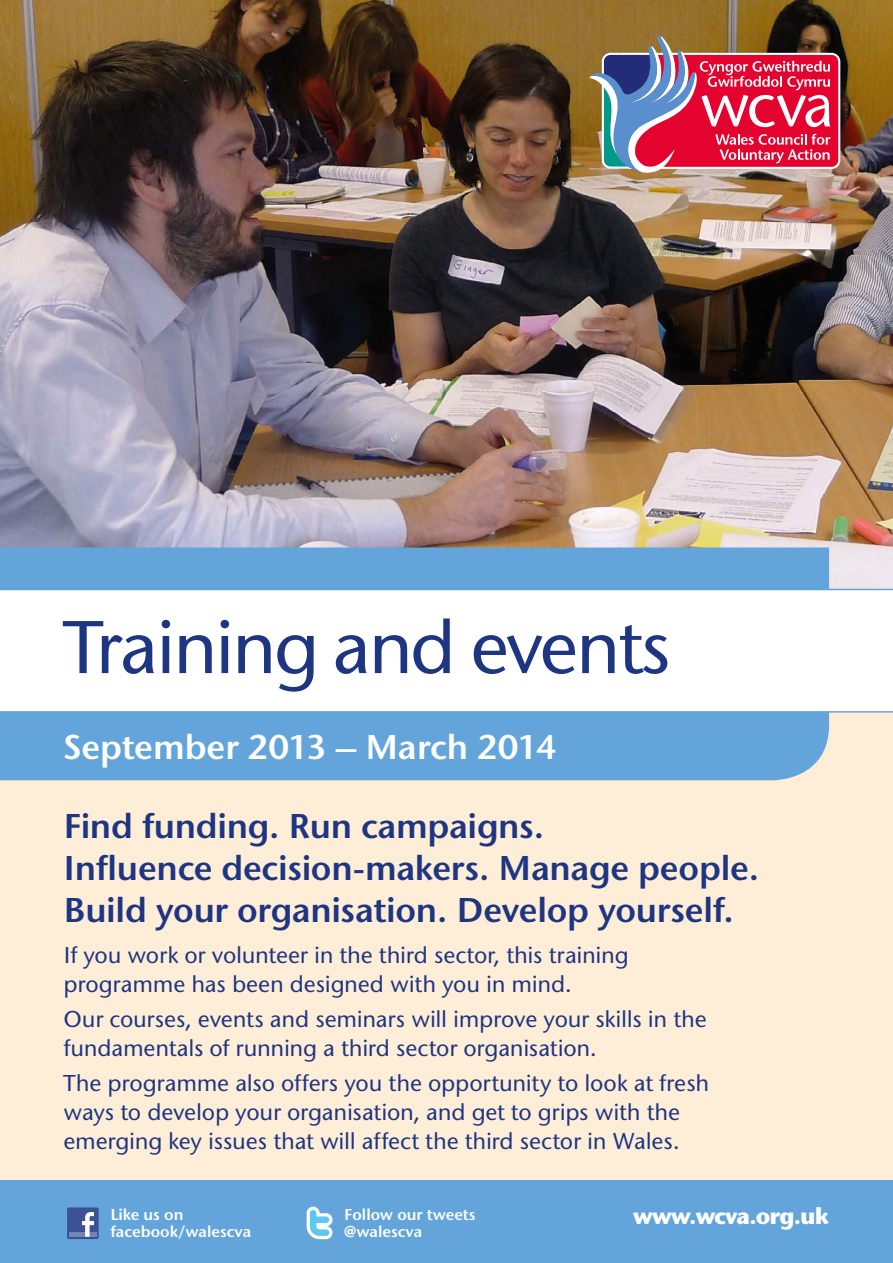
<style>
.page{position:relative;width:893px;height:1263px;background:#fff}
.page>*{position:absolute;margin:0;border:0;box-sizing:border-box;transform-origin:0 0}
.t1{font:500 78px "Stone Sans Itc T";letter-spacing:-.035em;color:#1e3582}
.t2{font:36px/42px "Stone Sans Itc T Semi";letter-spacing:-.005em;color:#1e3582}
.t3{font:36px "Stone Sans Itc T Semi";color:#fff}
.t4{font:500 24px/28.8px "Stone Sans Itc T";letter-spacing:-.01em;color:#1e3582}
.t5{font:700 24px "Stone Sans Itc T";letter-spacing:-.035em;color:#fff}
.t6{font:16.5px/16.5px "Stone Sans Itc T Semi";color:#fff}
</style>
<div class="page">
<img style="left:0;top:0;width:893px;height:589px">
<div style="left:0;top:598px;width:893px;height:605px;background:#feeed7"></div>
<div style="left:0;top:1181px;width:893px;height:82px;background:#63a5db"></div>
<div style="left:0;top:547px;width:829px;height:233px;background:#63a5db"></div>
<div style="left:0;top:589px;width:893px;height:124px;background:#fff"></div>
<svg style="left:589px;top:36px;width:253px;height:141px;background:#ba5a6c"></svg>
<div style="left:67px;top:1207px;width:32px;height:32px;background:#3d5294;border-radius:2px"></div>
<div style="left:69px;top:1232px;width:27px;height:5px;background:#7286b6"></div>
<svg style="left:82px;top:1212px;width:12px;height:25px"></svg>
<svg style="left:307px;top:1207px;width:25px;height:32px"></svg>
<h1 class="t1" style="left:63px;top:602px;width:609px">Training and events</h1>
<h2 class="t3" style="left:63px;top:725px;width:494px">September 2013 – March 2014</h2>
<h2 class="t2" style="left:63px;top:804px;width:697px">Find funding. Run campaigns.<br>Influence decision-makers. Manage people.<br>Build your organisation. Develop yourself.</h2>
<p class="t4" style="left:63px;top:940px;width:567px">If you work or volunteer in the third sector, this training programme has been designed with you in mind.</p>
<p class="t4" style="left:63px;top:1004px;width:645px">Our courses, events and seminars will improve your skills in the fundamentals of running a third sector organisation.</p>
<p class="t4" style="left:63px;top:1068px;width:647px">The programme also offers you the opportunity to look at fresh ways to develop your organisation, and get to grips with the emerging key issues that will affect the third sector in Wales.</p>
<p class="t6" style="left:110px;top:1206px;width:75px">Like us on</p>
<p class="t5" style="left:633px;top:1201px;width:197px">www.wcva.org.uk</p>
<p class="t6" style="left:344px;top:1206px;width:133px">Follow our tweets @walescva</p>
<p class="t6" style="left:110px;top:1223px;width:143px">facebook/walescva</p>
</div>
